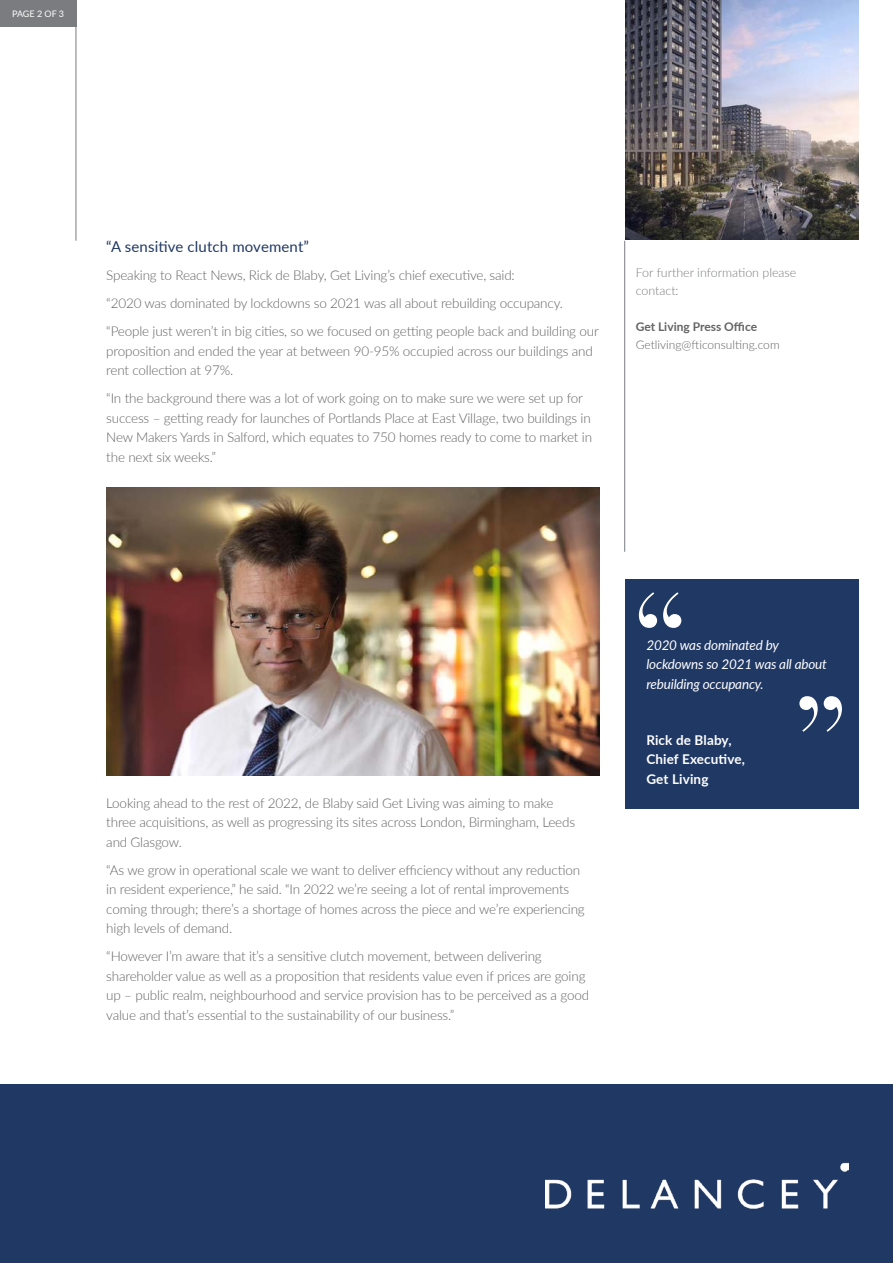
<style>
.page{position:relative;width:893px;height:1263px;background:#fff}
.page>*{position:absolute;margin:0;border:0;box-sizing:border-box;transform-origin:0 0}
.t1{font:15px "Lato";letter-spacing:.01em;color:#203864}
.t2{font:300 13.5px/19.5px "Lato";letter-spacing:-.015em;color:#646263}
.t3{font:italic 13.5px/19.5px "Lato";letter-spacing:-.015em;color:#fff}
.t4{font:700 13.5px/19.5px "Lato";letter-spacing:.01em;color:#fff}
.t5{font:300 12.45px/18px "Lato";color:#7b7c7f}
.t6{font:300 12px "Lato";color:#646263}
.t7{font:700 12px "Lato";color:#646263}
.t8{font:9px "Lato";letter-spacing:-.01em;color:#fff}
</style>
<div class="page">
<div style="left:0;top:1084px;width:893px;height:179px;background:#203864"></div>
<div style="left:625px;top:579px;width:234px;height:230px;background:#203864"></div>
<svg style="left:639px;top:592px;width:42px;height:36px"></svg>
<svg style="left:799px;top:696px;width:43px;height:36px"></svg>
<div style="left:0;top:0;width:76px;height:27px;background:#7b7c7f"></div>
<hr style="left:76px;top:27px;width:1px;height:214px;background:#7b7c7f">
<hr style="left:624px;top:241px;width:1px;height:311px;background:#7b7c7f">
<img style="left:545px;top:1162px;width:303px;height:47px">
<img style="left:106px;top:488px;width:494px;height:287px">
<img style="left:625px;top:0;width:234px;height:239px">
<p class="t8" style="left:12px;top:7px;width:54px">PAGE 2 OF 3</p>
<p class="t1" style="left:106px;top:236px;width:204px">“A sensitive clutch movement”</p>
<p class="t2" style="left:106px;top:261px;width:494px;line-height:28px">Speaking to React News, Rick de Blaby, Get Living’s chief executive, said:<br>“2020 was dominated by lockdowns so 2021 was all about rebuilding occupancy. “People just weren’t in big cities, so we focused on getting people back and building our</p>
<p class="t2" style="left:106px;top:341px;width:488px">proposition and ended the year at between 90-95% occupied across our buildings and rent collection at 97%.</p>
<p class="t2" style="left:106px;top:388px;width:487px">“In the background there was a lot of work going on to make sure we were set up for success – getting ready for launches of Portlands Place at East Village, two buildings in New Makers Yards in Salford, which equates to 750 homes ready to come to market in the next six weeks.”</p>
<p class="t5" style="left:636px;top:264px;width:162px">For further information please contact:</p>
<p class="t7" style="left:636px;top:318px;width:123px">Get Living Press Office</p>
<p class="t6" style="left:636px;top:337px;width:145px">Getliving@fticonsulting.com</p>
<p class="t2" style="left:106px;top:792px;width:470px">Looking ahead to the rest of 2022, de Blaby said Get Living was aiming to make three acquisitions, as well as progressing its sites across London, Birmingham, Leeds and Glasgow.</p>
<p class="t2" style="left:106px;top:859px;width:480px">“As we grow in operational scale we want to deliver efficiency without any reduction in resident experience,” he said. “In 2022 we’re seeing a lot of rental improvements coming through; there’s a shortage of homes across the piece and we’re experiencing high levels of demand.</p>
<p class="t2" style="left:106px;top:946px;width:484px">“However I’m aware that it’s a sensitive clutch movement, between delivering shareholder value as well as a proposition that residents value even if prices are going up – public realm, neighbourhood and service provision has to be perceived as a good value and that’s essential to the sustainability of our business.”</p>
<p class="t3" style="left:646px;top:635px;width:182px">2020 was dominated by lockdowns so 2021 was all about rebuilding occupancy.</p>
<p class="t4" style="left:646px;top:729px;width:100px">Rick de Blaby,<br>Chief Executive,<br>Get Living</p>
</div>
